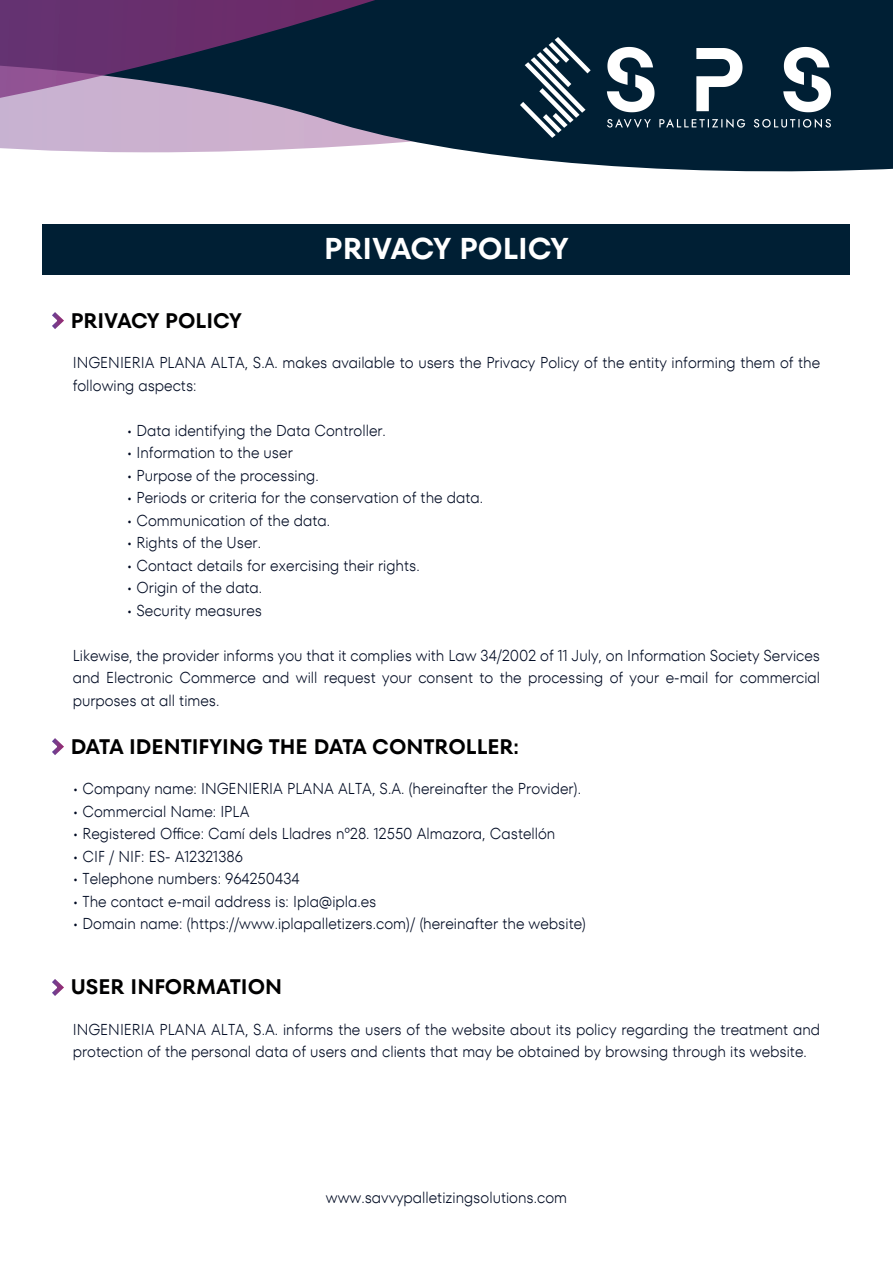
<style>
.page{position:relative;width:893px;height:1263px;background:#fff}
.page>*{position:absolute;margin:0;border:0;box-sizing:border-box;transform-origin:0 0}
.t1{font:30px "TT Fors Trial Variable";color:#fff}
.t2{font:21px "TT Fors Trial Variable";color:#000001}
.t3{font:300 15.75px/22.5px "TT Fors Trial";color:#000b23;scale:.95 1}
</style>
<div class="page">
<svg style="left:0;top:0;width:893px;height:172px;fill:#001f34"></svg>
<img style="left:671px;top:38px;width:160px;height:99px">
<div style="left:43px;top:224px;width:807px;height:51px;background:#001f34"></div>
<svg style="left:52px;top:312px;width:12px;height:17px"></svg>
<svg style="left:52px;top:738px;width:12px;height:17px"></svg>
<svg style="left:52px;top:979px;width:12px;height:17px"></svg>
<svg style="left:0;top:0;width:671px;height:146px;background:#424362"></svg>
<h1 class="t1" style="left:324px;top:231px;width:246px">PRIVACY POLICY</h1>
<h2 class="t2" style="left:71px;top:308px;width:173px">PRIVACY POLICY</h2>
<p class="t3" style="left:73px;top:351px;width:788px">INGENIERIA PLANA ALTA, S.A. makes available to users the Privacy Policy of the entity informing them of the following aspects:</p>
<p class="t3" style="left:127px;top:419px;width:274px">• Data identifying the Data Controller.</p>
<p class="t3" style="left:127px;top:441px;width:176px">• Information to the user</p>
<p class="t3" style="left:127px;top:464px;width:204px">• Purpose of the processing.</p>
<p class="t3" style="left:127px;top:486px;width:377px">• Periods or criteria for the conservation of the data.</p>
<p class="t3" style="left:127px;top:509px;width:215px">• Communication of the data.</p>
<p class="t3" style="left:127px;top:531px;width:143px">• Rights of the User.</p>
<p class="t3" style="left:127px;top:554px;width:310px">• Contact details for exercising their rights.</p>
<p class="t3" style="left:127px;top:576px;width:144px">• Origin of the data.</p>
<p class="t3" style="left:127px;top:599px;width:144px">• Security measures</p>
<p class="t3" style="left:73px;top:644px;width:788px;text-align:justify">Likewise, the provider informs you that it complies with Law 34/2002 of 11 July, on Information Society Services and Electronic Commerce and will request your consent to the processing of your e-mail for commercial purposes at all times.</p>
<h2 class="t2" style="left:71px;top:734px;width:450px">DATA IDENTIFYING THE DATA CONTROLLER:</h2>
<p class="t3" style="left:73px;top:777px;width:536px">• Company name: INGENIERIA PLANA ALTA, S.A. (hereinafter the Provider).</p>
<p class="t3" style="left:73px;top:800px;width:188px">• Commercial Name: IPLA</p>
<p class="t3" style="left:73px;top:822px;width:510px">• Registered Office: Camí dels Lladres nº28. 12550 Almazora, Castellón</p>
<p class="t3" style="left:73px;top:845px;width:181px">• CIF / NIF: ES- A12321386</p>
<p class="t3" style="left:73px;top:867px;width:240px">• Telephone numbers: 964250434</p>
<p class="t3" style="left:73px;top:890px;width:321px">• The contact e-mail address is: Ipla@ipla.es</p>
<p class="t3" style="left:73px;top:912px;width:542px">• Domain name: (https://www.iplapalletizers.com)/ (hereinafter the website)</p>
<h2 class="t2" style="left:71px;top:975px;width:213px">USER INFORMATION</h2>
<p class="t3" style="left:73px;top:1018px;width:788px">INGENIERIA PLANA ALTA, S.A. informs the users of the website about its policy regarding the treatment and protection of the personal data of users and clients that may be obtained by browsing through its website.</p>
<p class="t3" style="left:326px;top:1186px;width:255px">www.savvypalletizingsolutions.com</p>
</div>
